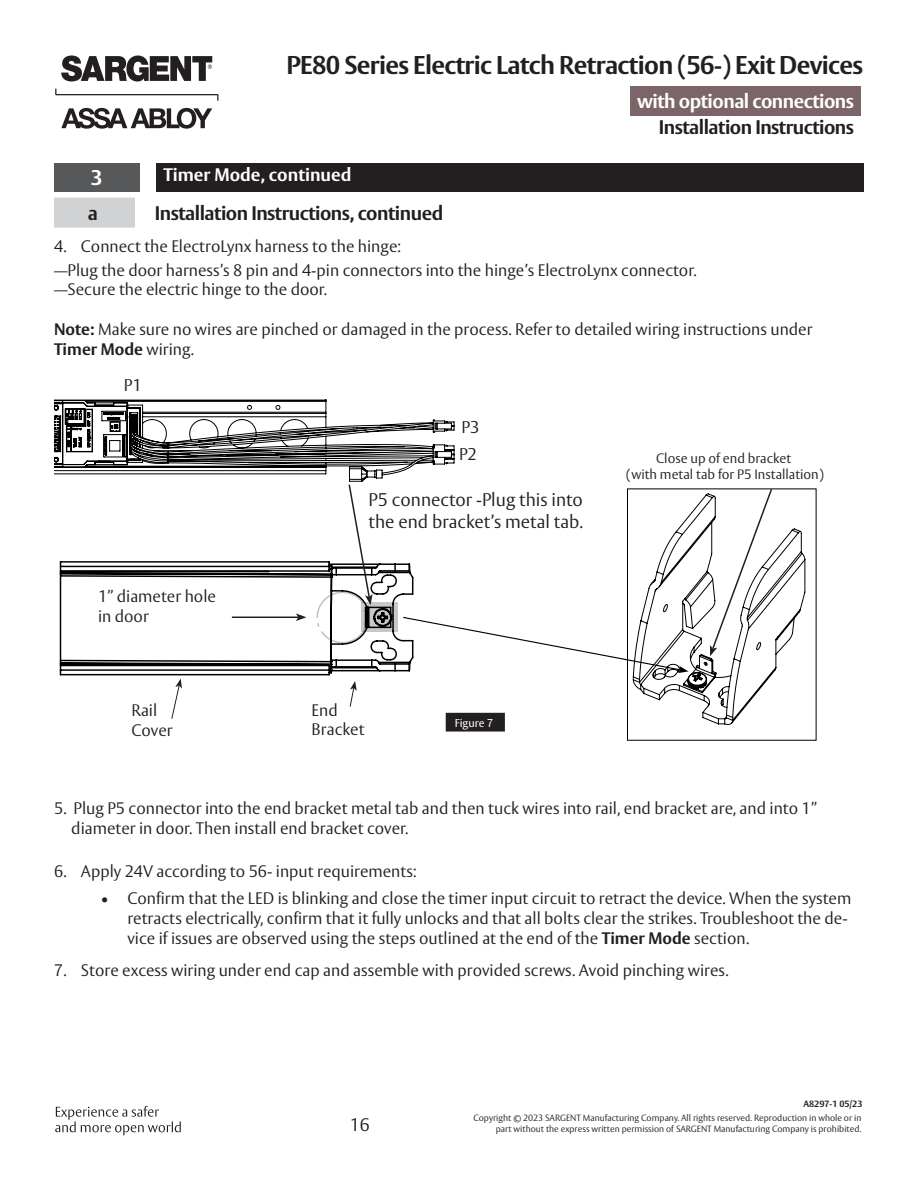
<style>
.page{position:relative;width:918px;height:1188px;background:#fff}
.page>*{position:absolute;margin:0;border:0;box-sizing:border-box;transform-origin:0 0}
.t1{font:700 25.5px "ASSA Vesta";letter-spacing:-.025em;color:#231f20}
.t2{font:700 21px "ASSA Vesta";color:#fff}
.Step_Name__Lettered{font:700 19.5px "ASSA Vesta";letter-spacing:-.025em;color:#231f20}
.t3{font:700 19.5px "ASSA Vesta";letter-spacing:-.025em;color:#fff}
.t4{font:300 18.15px/21.8px "ASSA Vesta";color:#231f20}
.t5{font:700 18px "ASSA Vesta";color:#fff}
.t6{font:300 18px "ASSA Vesta";color:#231f20}
.t7{font:300 16.8px "ASSA Vesta";color:#231f20}
.t8{font:300 16.5px/19.8px "ASSA Vesta";color:#231f20}
.t9{font:300 13.5px "ASSA Vesta";color:#231f20}
.Figure_Titles__2_in{font:11.25px "ASSA Vesta";color:#fff}
.t10{font:300 9px/10.8px "ASSA Vesta";color:#231f20;text-align:right}
.t11{font:700 9px "ASSA Vesta";color:#231f20}
.s1{font-weight:700}
</style>
<div class="page">
<div style="left:631px;top:86px;width:230px;height:30px;background:#7c6569"></div>
<svg style="left:55px;top:89px;width:163px;height:12px"></svg>
<svg style="left:61px;top:108px;width:151px;height:21px"></svg>
<svg style="left:61px;top:56px;width:151px;height:26px"></svg>
<svg style="left:55px;top:1106px;width:126px;height:29px"></svg>
<div style="left:54px;top:164px;width:86px;height:28px;background:#57585a"></div>
<div style="left:156px;top:164px;width:708px;height:28px;background:#231f20"></div>
<div style="left:54px;top:198px;width:81px;height:30px;background:#d1d2d4"></div>
<div style="left:446px;top:713px;width:59px;height:19px;background:#231f20"></div>
<svg style="left:55px;top:400px;width:751px;height:325px"></svg>
<svg style="left:362px;top:602px;width:36px;height:30px"></svg>
<h1 class="t1" style="left:286px;top:49px;width:578px">PE80 Series Electric Latch Retraction (56-) Exit Devices</h1>
<p class="Step_Name__Lettered" style="left:659px;top:115px;width:197px">Installation Instructions</p>
<p class="t3" style="left:637px;top:89px;width:218px">with optional connections</p>
<p class="t2" style="left:91px;top:165px;width:13px">3</p>
<p class="t5" style="left:163px;top:164px;width:190px">Timer Mode, continued</p>
<p class="Step_Name__Lettered" style="left:88px;top:201px;width:12px">a</p>
<p class="Step_Name__Lettered" style="left:155px;top:201px;width:290px">Installation Instructions, continued</p>
<p class="t8" style="left:54px;top:237px;width:348px">4. Connect the ElectroLynx harness to the hinge:</p>
<p class="t8" style="left:54px;top:261px;width:644px">—Plug the door harness’s 8 pin and 4-pin connectors into the hinge’s ElectroLynx connector.</p>
<p class="t8" style="left:54px;top:280px;width:275px">—Secure the electric hinge to the door.</p>
<p class="t8" style="left:54px;top:320px;width:760px"><span class="s1">Note:</span> Make sure no wires are pinched or damaged in the process. Refer to detailed wiring instructions under<br><span class="s1">Timer Mode</span> wiring.</p>
<p class="t7" style="left:124px;top:375px;width:20px">P1</p>
<p class="t8" style="left:98px;top:587px;width:119px">1” diameter hole in door</p>
<p class="t8" style="left:131px;top:701px;width:43px">Rail<br>Cover</p>
<p class="t7" style="left:461px;top:417px;width:20px">P3</p>
<p class="t7" style="left:459px;top:444px;width:20px">P2</p>
<p class="t4" style="left:369px;top:490px;width:216px">P5 connector -Plug this into the end bracket’s metal tab.</p>
<p class="t9" style="left:656px;top:450px;width:137px">Close up of end bracket</p>
<p class="t9" style="left:626px;top:467px;width:199px">(with metal tab for P5 Installation)</p>
<p class="t8" style="left:312px;top:701px;width:54px">End<br>Bracket</p>
<p class="Figure_Titles__2_in" style="left:455px;top:716px;width:40px">Figure 7</p>
<p class="t8" style="left:54px;top:799px;width:765px">5. Plug P5 connector into the end bracket metal tab and then tuck wires into rail, end bracket are, and into 1”</p>
<p class="t8" style="left:71px;top:819px;width:339px">diameter in door. Then install end bracket cover.</p>
<p class="t8" style="left:54px;top:862px;width:364px">6. Apply 24V according to 56- input requirements:</p>
<p class="t8" style="left:127px;top:889px;width:725px;text-indent:-27px">• Confirm that the LED is blinking and close the timer input circuit to retract the device. When the system retracts electrically, confirm that it fully unlocks and that all bolts clear the strikes. Troubleshoot the de&shy;vice if issues are observed using the steps outlined at the end of the <span class="s1">Timer Mode</span> section.</p>
<p class="t8" style="left:54px;top:961px;width:676px">7. Store excess wiring under end cap and assemble with provided screws. Avoid pinching wires.</p>
<p class="t11" style="left:803px;top:1098px;width:61px">A8297-1 05/23</p>
<p class="t6" style="left:350px;top:1113px;width:22px">16</p>
<p class="t10" style="left:473px;top:1113px;width:390px">Copyright © 2023 SARGENT Manufacturing Company. All rights reserved. Reproduction in whole or in part without the express written permission of SARGENT Manufacturing Company is prohibited.</p>
</div>
